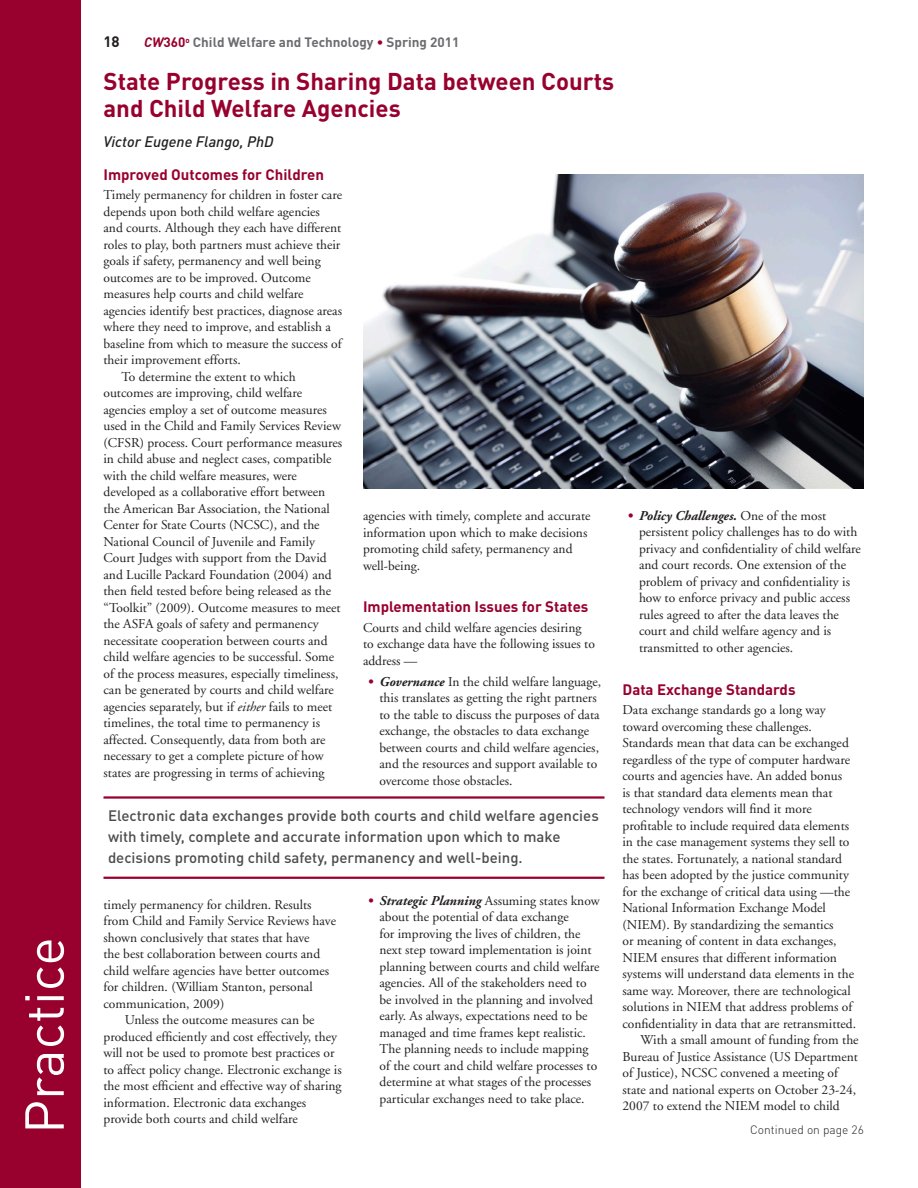
<style>
.page{position:relative;width:918px;height:1188px;background:#fff}
.page>*{position:absolute;margin:0;border:0;box-sizing:border-box;transform-origin:0 0}
.t1{font:54px "DINOT";color:#fff}
.t2{font:700 24px/27px "DINOT";color:#98012d}
.pull_quote{font:500 15px/21px "DINOT";color:#4b4c4d}
.t3{font:700 15px "DINOT";color:#98012d}
.author{font:italic 500 15px "DINOT";color:#231f20}
.t4{font:700 15px "DINOT";color:#231f20}
.Body_text{font:13.5px/16.5px "Adobe Garamond";color:#231f20}
.body_text_no_indent{font:13.5px/16.5px "Adobe Garamond";color:#231f20}
.bullet_text{font:13.5px/16.5px "Adobe Garamond";color:#231f20}
.t5{font:700 13.5px "DINOT";color:#6c6d70}
.Cont__on_from{font:300 12px "DINOT";color:#231f20}
.s1{font-style:italic;color:#98012d}
.s2{color:#98012d}
.s3{font-style:italic}
.s4{font-weight:700;font-style:italic;color:#98012d}
.s5{font-weight:700;font-style:italic}
</style>
<div class="page">
<div style="left:0;top:0;width:81px;height:1188px;background:#98012d"></div>
<hr style="left:104px;top:796px;width:500px;height:3px;background:#98012d">
<hr style="left:104px;top:877px;width:500px;height:2px;background:#98012d">
<img style="left:363px;top:175px;width:501px;height:314px">
<h1 class="t1" style="left:8px;top:1134px;width:198px;rotate:-90deg">Practice</h1>
<p class="t4" style="left:104px;top:32px;width:18px">18</p>
<p class="t5" style="left:144px;top:33px;width:317px"><span class="s1">CW</span><span class="s2">360</span><sup>o</sup> Child Welfare and Technology <span class="s2">•</span> Spring 2011</p>
<h1 class="t2" style="left:104px;top:67px;width:512px">State Progress in Sharing Data between Courts and Child Welfare Agencies</h1>
<p class="author" style="left:104px;top:132px;width:172px">Victor Eugene Flango, PhD</p>
<h2 class="t3" style="left:104px;top:164px;width:222px">Improved Outcomes for Children</h2>
<p class="body_text_no_indent" style="left:104px;top:187px;width:240px">Timely permanency for children in foster care depends upon both child welfare agencies and courts. Although they each have different roles to play, both partners must achieve their goals if safety, permanency and well being outcomes are to be improved. Outcome measures help courts and child welfare agencies identify best practices, diagnose areas where they need to improve, and establish a baseline from which to measure the success of their improvement efforts.</p>
<p class="Body_text" style="left:104px;top:369px;width:240px;text-indent:18px">To determine the extent to which outcomes are improving, child welfare agencies employ a set of outcome measures used in the Child and Family Services Review (CFSR) process. Court performance measures in child abuse and neglect cases, compatible with the child welfare measures, were developed as a collaborative effort between the American Bar Association, the National Center for State Courts (NCSC), and the National Council of Juvenile and Family Court Judges with support from the David and Lucille Packard Foundation (2004) and then field tested before being released as the “Toolkit” (2009). Outcome measures to meet the ASFA goals of safety and permanency necessitate cooperation between courts and child welfare agencies to be successful. Some of the process measures, especially timeliness, can be generated by courts and child welfare agencies separately, but if <span class="s3">either</span> fails to meet timelines, the total time to permanency is affected. Consequently, data from both are necessary to get a complete picture of how states are progressing in terms of achieving</p>
<p class="Body_text" style="left:363px;top:508px;width:229px">agencies with timely, complete and accurate information upon which to make decisions promoting child safety, permanency and well-being.</p>
<h2 class="t3" style="left:363px;top:597px;width:227px">Implementation Issues for States</h2>
<p class="body_text_no_indent" style="left:363px;top:620px;width:234px">Courts and child welfare agencies desiring to exchange data have the following issues to address —</p>
<p class="bullet_text" style="left:380px;top:674px;width:223px;text-indent:-12px"><span class="s4">•</span> <span class="s5">Governance</span> In the child welfare language, this translates as getting the right partners to the table to discuss the purposes of data exchange, the obstacles to data exchange between courts and child welfare agencies, and the resources and support available to overcome those obstacles.</p>
<p class="pull_quote" style="left:108px;top:805px;width:492px">Electronic data exchanges provide both courts and child welfare agencies with timely, complete and accurate information upon which to make decisions promoting child safety, permanency and well-being.</p>
<p class="Body_text" style="left:104px;top:897px;width:234px">timely permanency for children. Results from Child and Family Service Reviews have shown conclusively that states that have<br>the best collaboration between courts and child welfare agencies have better outcomes for children. (William Stanton, personal communication, 2009)</p>
<p class="Body_text" style="left:104px;top:1012px;width:240px;text-indent:21px">Unless the outcome measures can be produced efficiently and cost effectively, they will not be used to promote best practices or to affect policy change. Electronic exchange is the most efficient and effective way of sharing information. Electronic data exchanges provide both courts and child welfare</p>
<p class="bullet_text" style="left:380px;top:893px;width:222px;text-indent:-12px"><span class="s4">•</span> <span class="s5">Strategic Planning</span> Assuming states know about the potential of data exchange<br>for improving the lives of children, the next step toward implementation is joint planning between courts and child welfare agencies. All of the stakeholders need to be involved in the planning and involved early. As always, expectations need to be managed and time frames kept realistic.<br>The planning needs to include mapping of the court and child welfare processes to determine at what stages of the processes particular exchanges need to take place.</p>
<p class="bullet_text" style="left:639px;top:508px;width:224px;text-indent:-12px"><span class="s4">•</span> <span class="s5">Policy Challenges.</span> One of the most persistent policy challenges has to do with privacy and confidentiality of child welfare and court records. One extension of the problem of privacy and confidentiality is how to enforce privacy and public access rules agreed to after the data leaves the court and child welfare agency and is transmitted to other agencies.</p>
<h2 class="t3" style="left:622px;top:679px;width:175px">Data Exchange Standards</h2>
<p class="body_text_no_indent" style="left:622px;top:702px;width:235px">Data exchange standards go a long way toward overcoming these challenges.<br>Standards mean that data can be exchanged regardless of the type of computer hardware courts and agencies have. An added bonus<br>is that standard data elements mean that technology vendors will find it more profitable to include required data elements in the case management systems they sell to the states. Fortunately, a national standard has been adopted by the justice community for the exchange of critical data using —the National Information Exchange Model (NIEM). By standardizing the semantics<br>or meaning of content in data exchanges, NIEM ensures that different information systems will understand data elements in the same way. Moreover, there are technological solutions in NIEM that address problems of confidentiality in data that are retransmitted.</p>
<p class="Body_text" style="left:622px;top:1032px;width:238px;text-indent:18px">With a small amount of funding from the Bureau of Justice Assistance (US Department of Justice), NCSC convened a meeting of state and national experts on October 23-24, 2007 to extend the NIEM model to child</p>
<p class="Cont__on_from" style="left:750px;top:1122px;width:115px">Continued on page 26</p>
</div>
